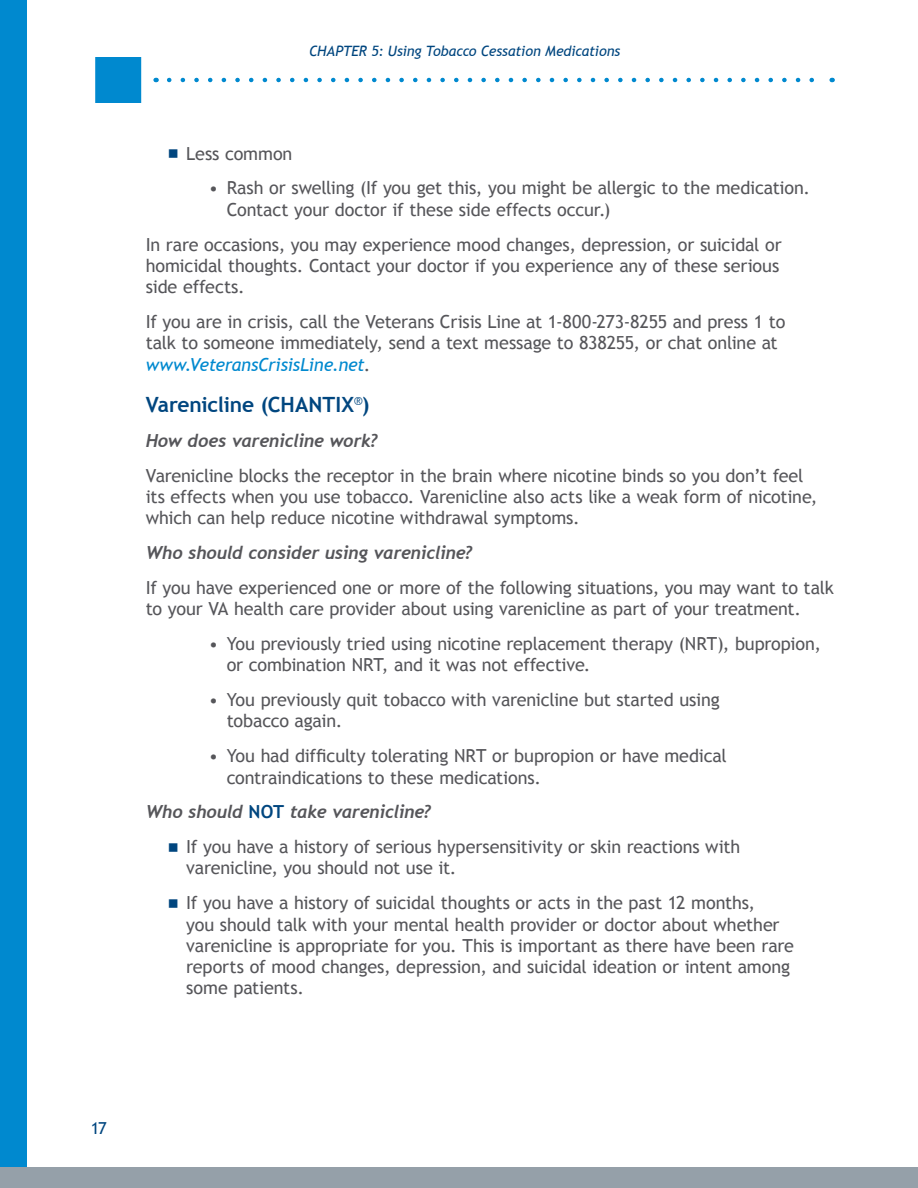
<style>
.page{position:relative;width:918px;height:1188px;background:#fff}
.page>*{position:absolute;margin:0;border:0;box-sizing:border-box;transform-origin:0 0}
.t1{font:700 21px "Trebuchet MS";letter-spacing:-.005em;color:#00467f}
.t2{font:18px/21.3px "Trebuchet MS";letter-spacing:-.01em;color:#56565a}
.t3{font:italic 700 18px "Trebuchet";letter-spacing:-.015em;color:#56565a}
.t4{font:16.5px "Trebuchet MS";color:#00467f}
.t5{font:italic 14.25px "Trebuchet MS";letter-spacing:-.01em;color:#00467f}
.s1{font-style:italic;color:#0089cf}
.s2{font-family:"Trebuchet MS";font-style:normal;color:#00467f}
</style>
<div class="page">
<div style="left:91px;top:52px;width:55px;height:55px;background:#0089cf;border:4px solid #fff"></div>
<div style="left:0;top:1167px;width:918px;height:21px;background:#95a0a9"></div>
<svg style="left:169px;top:78px;width:645px;height:4px"></svg>
<div style="left:0;top:0;width:27px;height:1167px;background:#0089cf"></div>
<p class="t5" style="left:309px;top:43px;width:313px">CHAPTER 5: Using Tobacco Cessation Medications</p>
<p class="t2" style="left:186px;top:143px;width:108px">Less common</p>
<p class="t2" style="left:227px;top:178px;width:585px;text-indent:-18px">• Rash or swelling (If you get this, you might be allergic to the medication.<br>Contact your doctor if these side effects occur.)</p>
<p class="t2" style="left:146px;top:234px;width:638px">In rare occasions, you may experience mood changes, depression, or suicidal or homicidal thoughts. Contact your doctor if you experience any of these serious side effects.</p>
<p class="t2" style="left:146px;top:311px;width:641px">If you are in crisis, call the Veterans Crisis Line at 1-800-273-8255 and press 1 to talk to someone immediately, send a text message to 838255, or chat online at <span class="s1">www.VeteransCrisisLine.net</span>.</p>
<h3 class="t1" style="left:146px;top:392px;width:225px">Varenicline (CHANTIX<sup>®</sup>)</h3>
<h4 class="t3" style="left:146px;top:430px;width:234px">How does varenicline work?</h4>
<p class="t2" style="left:146px;top:465px;width:673px">Varenicline blocks the receptor in the brain where nicotine binds so you don’t feel its effects when you use tobacco. Varenicline also acts like a weak form of nicotine, which can help reduce nicotine withdrawal symptoms.</p>
<h4 class="t3" style="left:146px;top:542px;width:329px">Who should consider using varenicline?</h4>
<p class="t2" style="left:146px;top:577px;width:690px">If you have experienced one or more of the following situations, you may want to talk to your VA health care provider about using varenicline as part of your treatment.</p>
<p class="t2" style="left:227px;top:633px;width:596px;text-indent:-18px">• You previously tried using nicotine replacement therapy (NRT), bupropion, or combination NRT, and it was not effective.</p>
<p class="t2" style="left:227px;top:689px;width:495px;text-indent:-18px">• You previously quit tobacco with varenicline but started using tobacco again.</p>
<p class="t2" style="left:227px;top:745px;width:502px;text-indent:-18px">• You had difficulty tolerating NRT or bupropion or have medical contraindications to these medications.</p>
<h4 class="t3" style="left:146px;top:801px;width:287px">Who should <span class="s2">NOT</span> take varenicline?</h4>
<p class="t2" style="left:186px;top:836px;width:556px">If you have a history of serious hypersensitivity or skin reactions with varenicline, you should not use it.</p>
<p class="t2" style="left:186px;top:892px;width:609px">If you have a history of suicidal thoughts or acts in the past 12 months,<br>you should talk with your mental health provider or doctor about whether varenicline is appropriate for you. This is important as there have been rare reports of mood changes, depression, and suicidal ideation or intent among some patients.</p>
<p class="t4" style="left:91px;top:1118px;width:18px">17</p>
</div>
